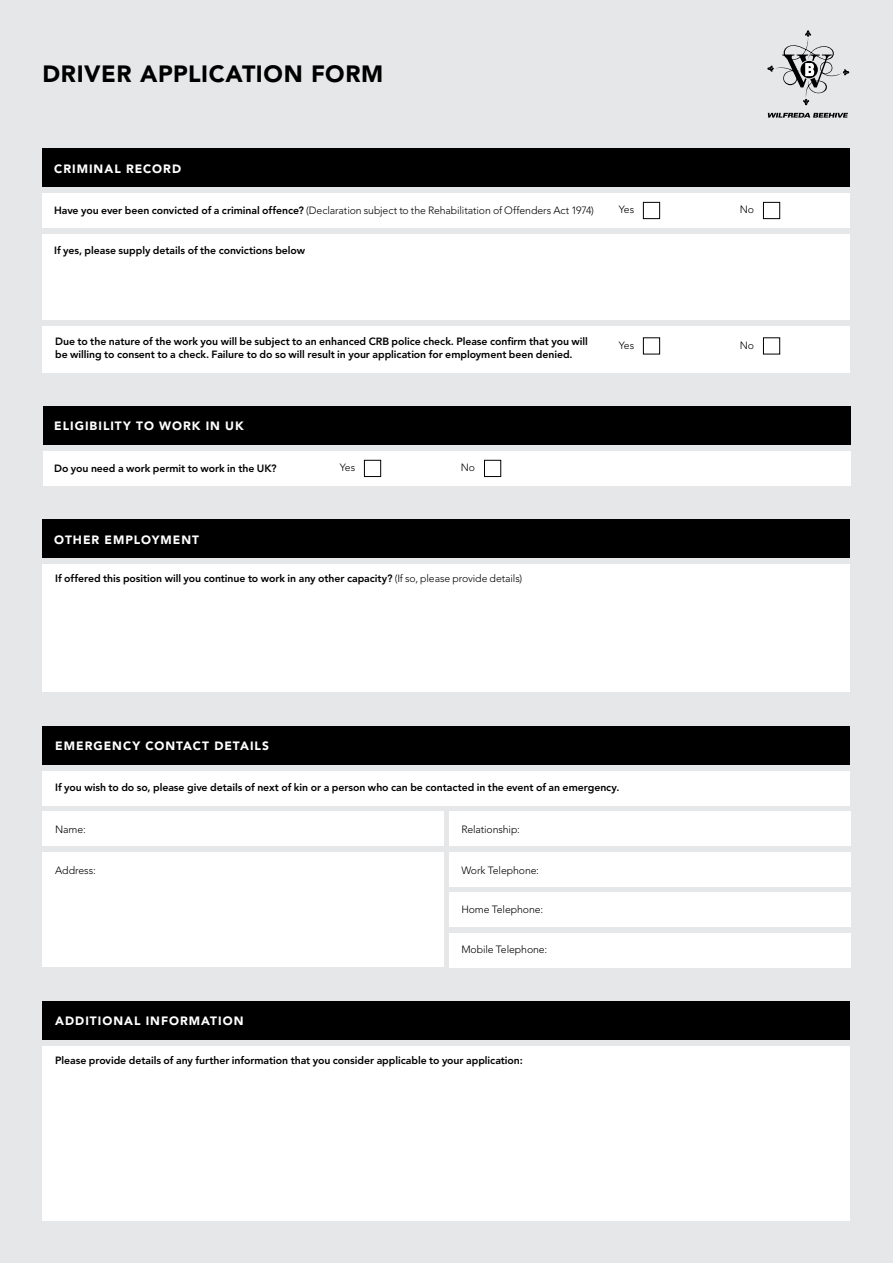
<style>
.page{position:relative;width:893px;height:1263px;background:#e6e7e8}
.page>*{position:absolute;margin:0;border:0;box-sizing:border-box;transform-origin:0 0}
.t1{font:900 23.4px "Avenir";letter-spacing:.025em;color:#000}
.t2{font:900 12px "Avenir";letter-spacing:.08em;color:#fff}
.t3{font:800 10.5px/12.6px "Avenir";letter-spacing:-.005em;color:#000}
.t4{font:300 10.5px "Avenir";letter-spacing:-.01em;color:#000}
.s1{font-weight:800}
.s2{font-weight:300}
</style>
<div class="page">
<svg style="left:768px;top:31px;width:81px;height:74px"></svg>
<svg style="left:768px;top:113px;width:80px;height:5px"></svg>
<div style="left:43px;top:149px;width:807px;height:38px;background:#000"></div>
<div style="left:43px;top:234px;width:807px;height:85px;background:#fff"></div>
<div style="left:43px;top:1001px;width:807px;height:38px;background:#000"></div>
<div style="left:43px;top:1046px;width:807px;height:174px;background:#fff"></div>
<div style="left:43px;top:519px;width:807px;height:39px;background:#000"></div>
<div style="left:43px;top:564px;width:807px;height:128px;background:#fff"></div>
<div style="left:43px;top:406px;width:807px;height:39px;background:#000"></div>
<div style="left:43px;top:451px;width:807px;height:34px;background:#fff"></div>
<div style="left:364px;top:460px;width:17px;height:17px;border:1px solid #000"></div>
<div style="left:484px;top:460px;width:17px;height:17px;border:1px solid #000"></div>
<div style="left:43px;top:194px;width:807px;height:34px;background:#fff"></div>
<div style="left:643px;top:202px;width:17px;height:17px;border:1px solid #000"></div>
<div style="left:763px;top:202px;width:17px;height:17px;border:1px solid #000"></div>
<div style="left:43px;top:326px;width:807px;height:46px;background:#fff"></div>
<div style="left:643px;top:337px;width:17px;height:17px;border:1px solid #000"></div>
<div style="left:763px;top:337px;width:17px;height:17px;border:1px solid #000"></div>
<div style="left:43px;top:726px;width:807px;height:38px;background:#000"></div>
<div style="left:43px;top:771px;width:807px;height:34px;background:#fff"></div>
<div style="left:43px;top:811px;width:401px;height:34px;background:#fff"></div>
<div style="left:449px;top:812px;width:401px;height:34px;background:#fff"></div>
<div style="left:43px;top:852px;width:401px;height:115px;background:#fff"></div>
<div style="left:449px;top:852px;width:401px;height:34px;background:#fff"></div>
<div style="left:449px;top:892px;width:401px;height:35px;background:#fff"></div>
<div style="left:449px;top:933px;width:401px;height:34px;background:#fff"></div>
<h1 class="t1" style="left:43px;top:59px;width:342px">DRIVER APPLICATION FORM</h1>
<p class="t2" style="left:54px;top:162px;width:128px">CRIMINAL RECORD</p>
<p class="t4" style="left:54px;top:204px;width:541px"><span class="s1">Have you ever been convicted of a criminal offence?</span> (Declaration subject to the Rehabilitation of Offenders Act 1974)</p>
<p class="t4" style="left:619px;top:203px;width:17px">Yes</p>
<p class="t4" style="left:740px;top:203px;width:16px">No</p>
<p class="t3" style="left:54px;top:244px;width:252px">If yes, please supply details of the convictions below</p>
<p class="t3" style="left:55px;top:335px;width:534px">Due to the nature of the work you will be subject to an enhanced CRB police check. Please confirm that you will be willing to consent to a check. Failure to do so will result in your application for employment been denied.</p>
<p class="t4" style="left:619px;top:339px;width:17px">Yes</p>
<p class="t4" style="left:740px;top:339px;width:16px">No</p>
<p class="t2" style="left:54px;top:419px;width:191px">ELIGIBILITY TO WORK IN UK</p>
<p class="t3" style="left:54px;top:462px;width:224px">Do you need a work permit to work in the UK?</p>
<p class="t4" style="left:340px;top:461px;width:17px">Yes</p>
<p class="t4" style="left:461px;top:461px;width:16px">No</p>
<p class="t2" style="left:54px;top:533px;width:146px">OTHER EMPLOYMENT</p>
<p class="t3" style="left:55px;top:572px;width:468px">If offered this position will you continue to work in any other capacity? <span class="s2">(If so, please provide details)</span></p>
<p class="t2" style="left:55px;top:738px;width:215px">EMERGENCY CONTACT DETAILS</p>
<p class="t3" style="left:55px;top:781px;width:566px">If you wish to do so, please give details of next of kin or a person who can be contacted in the event of an emergency.</p>
<p class="t4" style="left:55px;top:823px;width:32px">Name:</p>
<p class="t4" style="left:461px;top:823px;width:60px">Relationship:</p>
<p class="t4" style="left:55px;top:864px;width:42px">Address:</p>
<p class="t4" style="left:461px;top:864px;width:79px">Work Telephone:</p>
<p class="t4" style="left:461px;top:903px;width:83px">Home Telephone:</p>
<p class="t4" style="left:461px;top:943px;width:87px">Mobile Telephone:</p>
<p class="t2" style="left:55px;top:1013px;width:190px">ADDITIONAL INFORMATION</p>
<p class="t3" style="left:55px;top:1054px;width:469px">Please provide details of any further information that you consider applicable to your application:</p>
</div>
